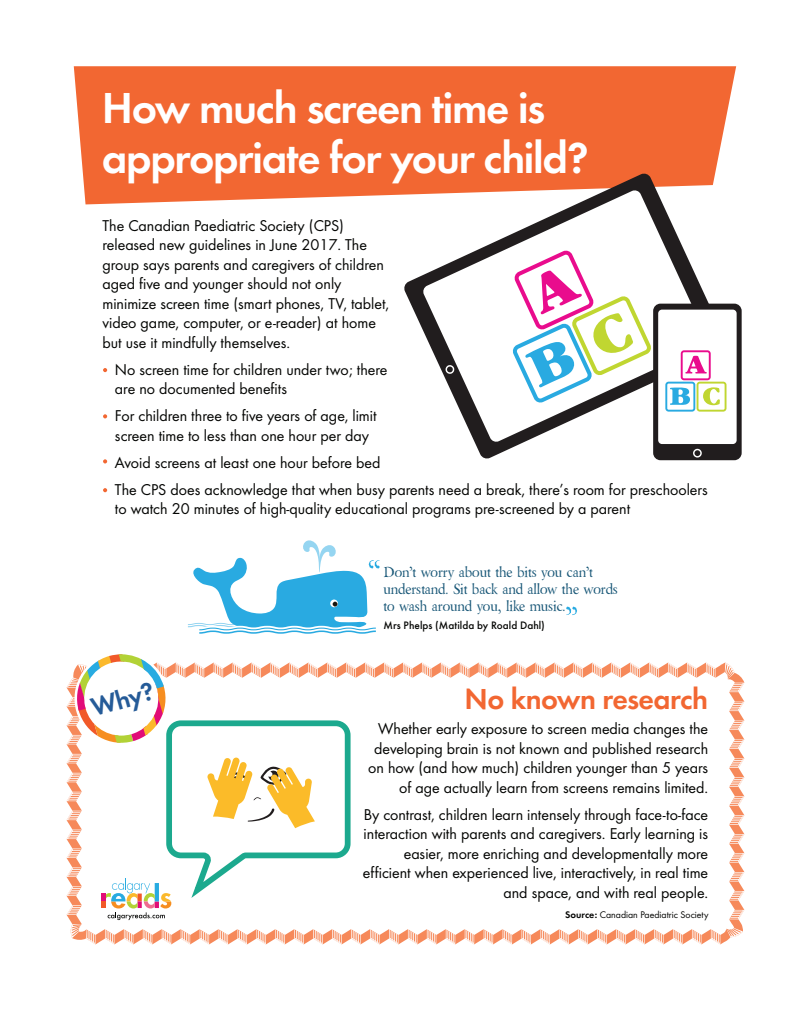
<style>
.page{position:relative;width:810px;height:1035px;background:#fff}
.page>*{position:absolute;margin:0;border:0;box-sizing:border-box;transform-origin:0 0}
.t1{font:45px/50px "Futura Dem";letter-spacing:-.03em;color:#fff}
.t2{font:30px "Futura Dem";letter-spacing:-.02em;color:#f26732}
.t3{font:26.38px "Futura Dem";color:#255b98}
.t4{font:16.25px/19.5px "Futura Boo";color:#040503}
.t5{font:14.38px/17.2px "Berylium";color:#165576}
.t6{font:500 11.25px "Futura";color:#040503}
.t7{font:10px "Futura Boo";color:#040503}
.s1{font-family:"Futura Dem"}
</style>
<div class="page">
<div style="left:74px;top:66px;width:662px;height:138px;background:#f26732"></div>
<svg style="left:103px;top:368px;width:4px;height:4px"></svg>
<svg style="left:103px;top:414px;width:4px;height:4px"></svg>
<svg style="left:103px;top:459px;width:4px;height:4px"></svg>
<svg style="left:103px;top:488px;width:4px;height:4px"></svg>
<svg style="left:403px;top:173px;width:325px;height:287px"></svg>
<svg style="left:422px;top:189px;width:287px;height:254px"></svg>
<svg style="left:512px;top:250px;width:140px;height:154px"></svg>
<div style="left:653px;top:304px;width:89px;height:156px;background:#211d1e;border-radius:7px"></div>
<div style="left:658px;top:310px;width:79px;height:134px;background:#fff;border-radius:4px"></div>
<div style="left:693px;top:449px;width:9px;height:9px;border:1px solid #fff;border-radius:50%"></div>
<svg style="left:681px;top:350px;width:30px;height:30px"></svg>
<div style="left:683px;top:352px;width:26px;height:26px;background:#fff"></div>
<svg style="left:685px;top:356px;width:22px;height:18px"></svg>
<svg style="left:665px;top:382px;width:30px;height:30px"></svg>
<div style="left:667px;top:384px;width:26px;height:26px;background:#fff"></div>
<svg style="left:670px;top:388px;width:20px;height:17px"></svg>
<svg style="left:697px;top:382px;width:30px;height:30px"></svg>
<div style="left:698px;top:384px;width:27px;height:26px;background:#fff"></div>
<svg style="left:703px;top:387px;width:17px;height:18px"></svg>
<svg style="left:67px;top:540px;width:677px;height:404px"></svg>
<h1 class="t1" style="left:102px;top:80px;width:488px">How much screen time is appropriate for your child?</h1>
<p class="t4" style="left:102px;top:215px;width:288px">The Canadian Paediatric Society (CPS) released new guidelines in June 2017. The group says parents and caregivers of children aged five and younger should not only minimize screen time (smart phones, TV, tablet, video game, computer, or e-reader) at home but use it mindfully themselves.</p>
<p class="t4" style="left:115px;top:359px;width:274px">No screen time for children under two; there are no documented benefits</p>
<p class="t4" style="left:115px;top:405px;width:263px">For children three to five years of age, limit screen time to less than one hour per day</p>
<p class="t4" style="left:115px;top:448px;width:594px;line-height:27px">Avoid screens at least one hour before bed<br>The CPS does acknowledge that when busy parents need a break, there’s room for preschoolers</p>
<p class="t4" style="left:115px;top:498px;width:517px">to watch 20 minutes of high-quality educational programs pre-screened by a parent</p>
<p class="t5" style="left:384px;top:563px;width:236px">Don’t worry about the bits you can’t understand. Sit back and allow the words to wash around you, like music.</p>
<h3 class="t3" style="left:87px;top:690px;width:66px;rotate:-16deg">Why?</h3>
<p class="t6" style="left:384px;top:617px;width:163px">Mrs Phelps (Matilda by Roald Dahl)</p>
<h2 class="t2" style="left:465px;top:678px;width:245px">No known research</h2>
<p class="t4" style="left:368px;top:718px;width:342px;text-align:right">Whether early exposure to screen media changes the developing brain is not known and published research on how (and how much) children younger than 5 years of age actually learn from screens remains limited.</p>
<p class="t4" style="left:363px;top:804px;width:347px;text-align:right">By contrast, children learn intensely through face-to-face interaction with parents and caregivers. Early learning is easier, more enriching and developmentally more efficient when experienced live, interactively, in real time and space, and with real people.</p>
<p class="t7" style="left:565px;top:908px;width:145px"><span class="s1">Source:</span> Canadian Paediatric Society</p>
</div>
